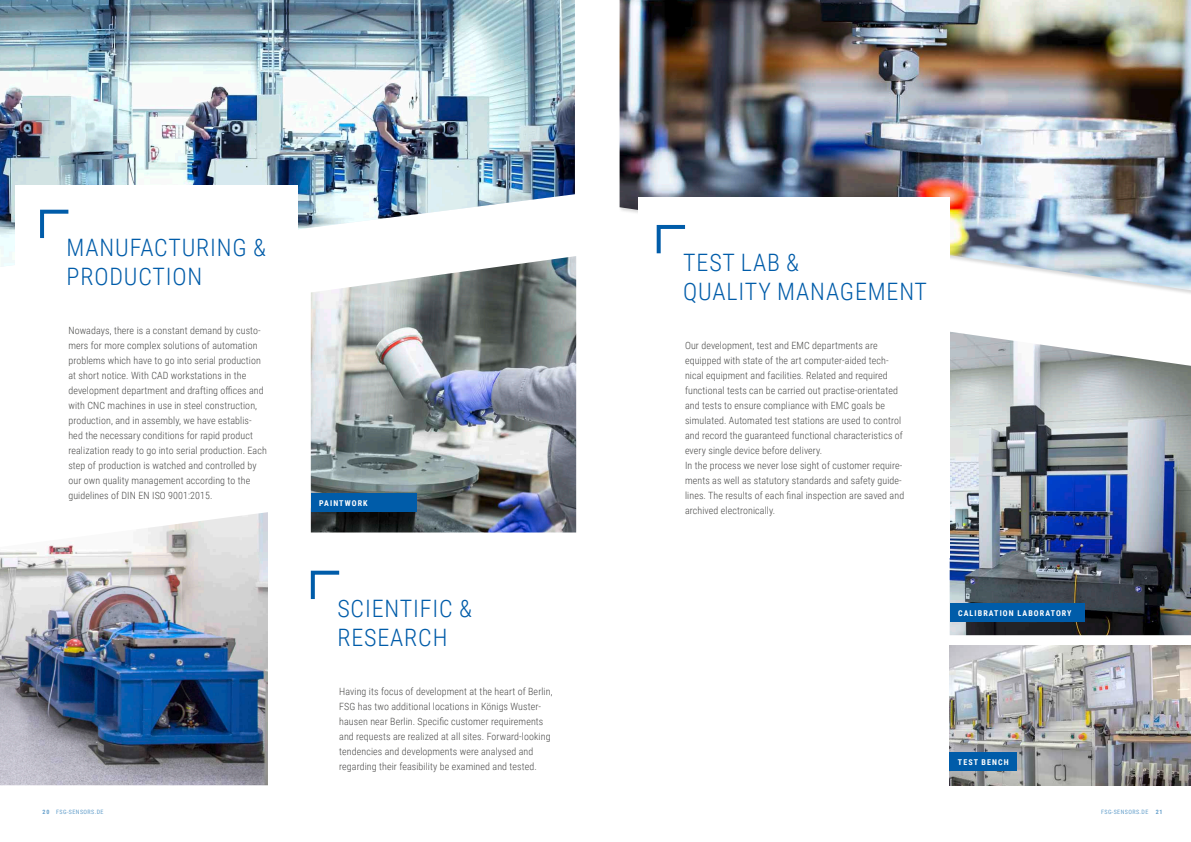
<style>
.page{position:relative;width:1191px;height:842px;background:#fff}
.page>*{position:absolute;margin:0;border:0;box-sizing:border-box;transform-origin:0 0}
.t1{font:300 24px/28.8px "Roboto Condensed";letter-spacing:.035em;color:#005ca9}
.t2{font:300 10px/15px "Roboto Condensed";letter-spacing:.01em;color:#494948}
.t3{font:700 8px "Roboto Condensed";letter-spacing:.135em;color:#fff}
.t4{font:6px "Roboto Condensed";letter-spacing:.075em;color:#649fcb}
.s1{font-weight:700}
</style>
<div class="page">
<img style="left:0;top:0;width:575px;height:267px">
<div style="left:15px;top:185px;width:283px;height:286px;background:#fff"></div>
<svg style="left:40px;top:209px;width:29px;height:30px"></svg>
<svg style="left:310px;top:570px;width:30px;height:29px"></svg>
<img style="left:0;top:512px;width:268px;height:273px">
<img style="left:311px;top:256px;width:265px;height:276px">
<div style="left:311px;top:494px;width:105px;height:18px;background:#005ca9"></div>
<img style="left:949px;top:332px;width:242px;height:303px">
<img style="left:619px;top:0;width:572px;height:290px">
<div style="left:638px;top:198px;width:311px;height:360px;background:#fff"></div>
<img style="left:949px;top:645px;width:242px;height:140px">
<svg style="left:656px;top:224px;width:30px;height:30px"></svg>
<div style="left:949px;top:753px;width:68px;height:18px;background:#005ca9"></div>
<div style="left:949px;top:603px;width:135px;height:19px;background:#005ca9"></div>
<h1 class="t1" style="left:67px;top:232px;width:201px">MANUFACTURING &amp;<br>PRODUCTION</h1>
<p class="t2" style="left:68px;top:323px;width:200px">Nowadays, there is a constant demand by custo&shy;mers for more complex solutions of automation problems which have to go into serial production at short notice. With CAD workstations in the development department and drafting offices and with CNC machines in use in steel construction, production, and in assembly, we have establis&shy;hed the necessary conditions for rapid product realization ready to go into serial production. Each step of production is watched and controlled by our own quality management according to the guidelines of DIN EN ISO 9001:2015.</p>
<p class="t4" style="left:43px;top:807px;width:62px"><span class="s1">20</span> FSG-SENSORS.DE</p>
<p class="t3" style="left:319px;top:497px;width:50px">PAINTWORK</p>
<h1 class="t1" style="left:337px;top:593px;width:136px">SCIENTIFIC &amp;<br>RESEARCH</h1>
<p class="t2" style="left:339px;top:684px;width:215px">Having its focus of development at the heart of Berlin, FSG has two additional locations in Königs Wuster&shy;hausen near Berlin. Specific customer requirements and requests are realized at all sites. Forward-looking tendencies and developments were analysed and regarding their feasibility be examined and tested.</p>
<h1 class="t1" style="left:683px;top:247px;width:245px">TEST LAB &amp;<br>QUALITY MANAGEMENT</h1>
<p class="t2" style="left:685px;top:338px;width:221px">Our development, test and EMC departments are equipped with state of the art computer-aided tech&shy;nical equipment and facilities. Related and required functional tests can be carried out practise-orientated and tests to ensure compliance with EMC goals be simulated. Automated test stations are used to control and record the guaranteed functional characteristics of every single device before delivery.<br>In the process we never lose sight of customer require&shy;ments as well as statutory standards and safety guide&shy;lines. The results of each final inspection are saved and archived electronically.</p>
<p class="t3" style="left:958px;top:607px;width:115px">CALIBRATION LABORATORY</p>
<p class="t3" style="left:958px;top:756px;width:52px">TEST BENCH</p>
<p class="t4" style="left:1101px;top:807px;width:63px">FSG-SENSORS.DE <span class="s1">21</span></p>
</div>
